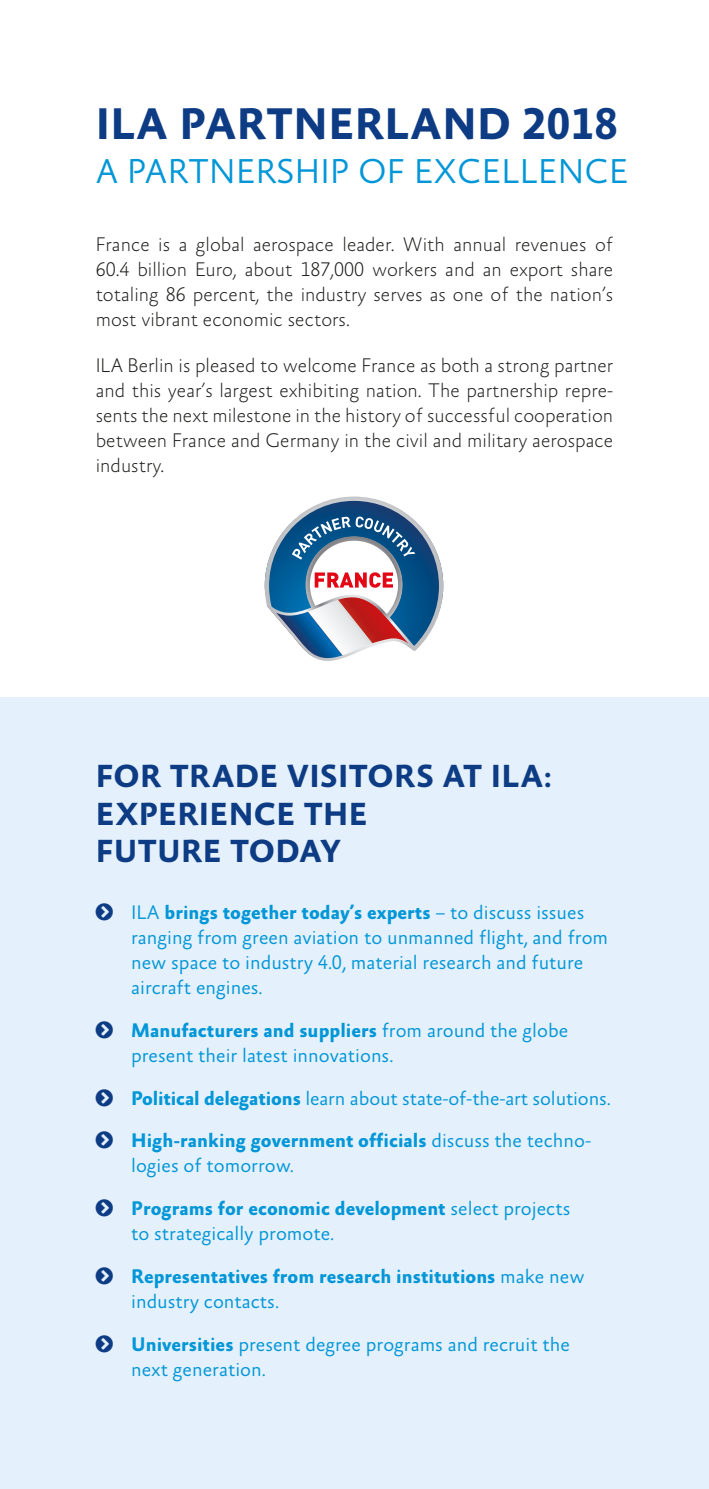
<style>
.page{position:relative;width:709px;height:1489px;background:#fff}
.page>*{position:absolute;margin:0;border:0;box-sizing:border-box;transform-origin:0 0}
.t1{font:700 45px "Absara Sans TF";letter-spacing:.01em;color:#0d3c84}
.t2{font:300 35px "Absara Sans TF";letter-spacing:.01em;color:#0096d7}
.t3{font:700 32.5px/37.5px "Absara Sans TF";letter-spacing:.01em;color:#0d3c84}
.t4{font:300 20px/25px "Absara Sans TF";color:#0096d7}
.t5{font:100 20px/25px "Absara Sans TF";color:#1d1d1b;text-align:justify}
.t6{font:700 20px/42.8px "Absara Sans TF";color:#0096d7}
.s1{font-weight:700}
.s2{font-weight:300}
</style>
<div class="page">
<div style="left:0;top:697px;width:709px;height:791px;background:#e4f0fb"></div>
<svg style="left:265px;top:496px;width:178px;height:164px"></svg>
<h1 class="t1" style="left:96px;top:100px;width:523px">ILA PARTNERLAND 2018</h1>
<h2 class="t2" style="left:96px;top:153px;width:534px">A PARTNERSHIP OF EXCELLENCE</h2>
<p class="t5" style="left:96px;top:232px;width:519px">France is a global aerospace leader. With annual revenues of 60.4 billion Euro, about 187,000 workers and an export share totaling 86 percent, the industry serves as one of the nation’s most vibrant economic sectors.</p>
<p class="t5" style="left:96px;top:353px;width:519px">ILA Berlin is pleased to welcome France as both a strong partner and this year’s largest exhibiting nation. The partnership repre&shy;sents the next milestone in the history of successful cooperation between France and Germany in the civil and military aerospace industry.</p>
<h3 class="t3" style="left:96px;top:759px;width:458px">FOR TRADE VISITORS AT ILA:<br>EXPERIENCE THE<br>FUTURE TODAY</h3>
<p class="t4" style="left:131px;top:900px;width:478px">ILA <span class="s1">brings together today’s experts</span> – to discuss issues ranging from green aviation to unmanned flight, and from new space to industry 4.0, material research and future aircraft engines.</p>
<p class="t4" style="left:131px;top:1018px;width:438px"><span class="s1">Manufacturers and suppliers</span> from around the globe present their latest innovations.</p>
<p class="t4" style="left:131px;top:1077px;width:481px;line-height:42.8px"><span class="s1">Political delegations</span> learn about state-of-the-art solutions.<br><span class="s1">High-ranking government officials</span> discuss the techno-</p>
<p class="t4" style="left:131px;top:1145px;width:441px;line-height:42.8px">logies of tomorrow.<br><span class="s1">Programs for economic development</span> select projects</p>
<p class="t6" style="left:131px;top:1212px;width:455px"><span class="s2">to strategically promote.<br></span>Representatives from research institutions <span class="s2">make new</span></p>
<p class="t4" style="left:131px;top:1280px;width:440px;line-height:42.8px">industry contacts.<br><span class="s1">Universities</span> present degree programs and recruit the</p>
<p class="t4" style="left:131px;top:1357px;width:136px">next generation.</p>
</div>
